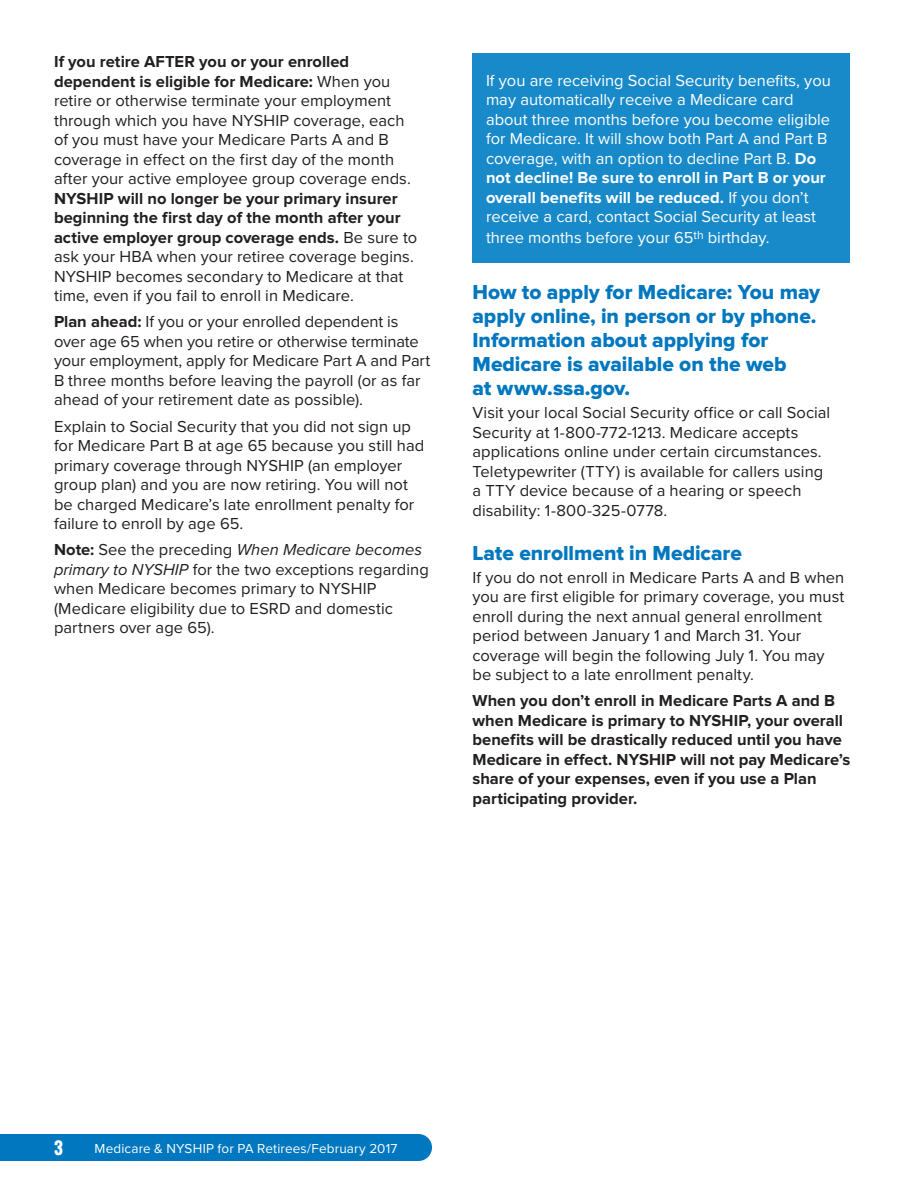
<style>
.page{position:relative;width:918px;height:1188px;background:#fff}
.page>*{position:absolute;margin:0;border:0;box-sizing:border-box;transform-origin:0 0}
.Med_NYSHIP_2016_H2_P{font:21px/24px "Proxima Nova Extrabld";color:#0077bf}
.Med_NYSHIP_2016_Body{font:16.5px/19.5px "Proxima Nova";color:#231f20}
.Med_NYSHIP_2016_Box{font:16.5px/19.5px "Proxima Nova";color:#fff}
.Med_NYSHIP_2016_Body-2{font:700 16.5px/19.5px "Proxima Nova";color:#231f20}
.t1{font:700 16.5px "Oswald";color:#fff}
.t2{font:13.5px "Proxima Nova";letter-spacing:.01em;color:#fff}
.s1{font-weight:700}
.s2{font-style:italic}
</style>
<div class="page">
<div style="left:405px;top:1134px;width:27px;height:27px;background:#0077bf;border-radius:50%"></div>
<div style="left:0;top:1134px;width:418px;height:27px;background:#0077bf"></div>
<div style="left:472px;top:53px;width:378px;height:209px;background:#198ac9"></div>
<p class="Med_NYSHIP_2016_Body" style="left:54px;top:51px;width:365px"><span class="s1">If you retire AFTER you or your enrolled dependent is eligible for Medicare:</span> When you retire or otherwise terminate your employment through which you have NYSHIP coverage, each of you must have your Medicare Parts A and B coverage in effect on the first day of the month after your active employee group coverage ends.<br><span class="s1">NYSHIP will no longer be your primary insurer beginning the first day of the month after your active employer group coverage ends.</span> Be sure to ask your HBA when your retiree coverage begins.<br>NYSHIP becomes secondary to Medicare at that time, even if you fail to enroll in Medicare.</p>
<p class="Med_NYSHIP_2016_Body" style="left:54px;top:311px;width:378px"><span class="s1">Plan ahead:</span> If you or your enrolled dependent is over age 65 when you retire or otherwise terminate your employment, apply for Medicare Part A and Part B three months before leaving the payroll (or as far ahead of your retirement date as possible).</p>
<p class="Med_NYSHIP_2016_Body" style="left:54px;top:416px;width:372px">Explain to Social Security that you did not sign up for Medicare Part B at age 65 because you still had primary coverage through NYSHIP (an employer group plan) and you are now retiring. You will not be charged Medicare’s late enrollment penalty for failure to enroll by age 65.</p>
<p class="Med_NYSHIP_2016_Body" style="left:54px;top:539px;width:376px"><span class="s1">Note:</span> See the preceding <span class="s2">When Medicare becomes primary to NYSHIP</span> for the two exceptions regarding when Medicare becomes primary to NYSHIP (Medicare eligibility due to ESRD and domestic partners over age 65).</p>
<p class="Med_NYSHIP_2016_Box" style="left:486px;top:70px;width:346px">If you are receiving Social Security benefits, you may automatically receive a Medicare card about three months before you become eligible for Medicare. It will show both Part A and Part B coverage, with an option to decline Part B. <span class="s1">Do not decline! Be sure to enroll in Part B or your overall benefits will be reduced.</span> If you don’t receive a card, contact Social Security at least</p>
<p class="Med_NYSHIP_2016_Box" style="left:486px;top:227px;width:285px">three months before your 65<sup>th</sup> birthday.</p>
<p class="Med_NYSHIP_2016_H2_P" style="left:472px;top:281px;width:349px">How to apply for Medicare: You may apply online, in person or by phone.<br>Information about applying for<br>Medicare is available on the web<br>at www.ssa.gov.</p>
<p class="Med_NYSHIP_2016_Body" style="left:472px;top:402px;width:359px">Visit your local Social Security office or call Social Security at 1-800-772-1213. Medicare accepts applications online under certain circumstances.<br>Teletypewriter (TTY) is available for callers using a TTY device because of a hearing or speech disability: 1-800-325-0778.</p>
<p class="Med_NYSHIP_2016_H2_P" style="left:472px;top:542px;width:271px">Late enrollment in Medicare</p>
<p class="Med_NYSHIP_2016_Body" style="left:472px;top:567px;width:373px">If you do not enroll in Medicare Parts A and B when you are first eligible for primary coverage, you must enroll during the next annual general enrollment period between January 1 and March 31. Your coverage will begin the following July 1. You may be subject to a late enrollment penalty.</p>
<p class="Med_NYSHIP_2016_Body-2" style="left:472px;top:692px;width:379px">When you don’t enroll in Medicare Parts A and B when Medicare is primary to NYSHIP, your overall benefits will be drastically reduced until you have Medicare in effect. NYSHIP will not pay Medicare’s share of your expenses, even if you use a Plan participating provider.</p>
<p class="t1" style="left:54px;top:1135px;width:10px">3</p>
<p class="t2" style="left:94px;top:1138px;width:304px">Medicare &amp; NYSHIP for PA Retirees/February 2017</p>
</div>
